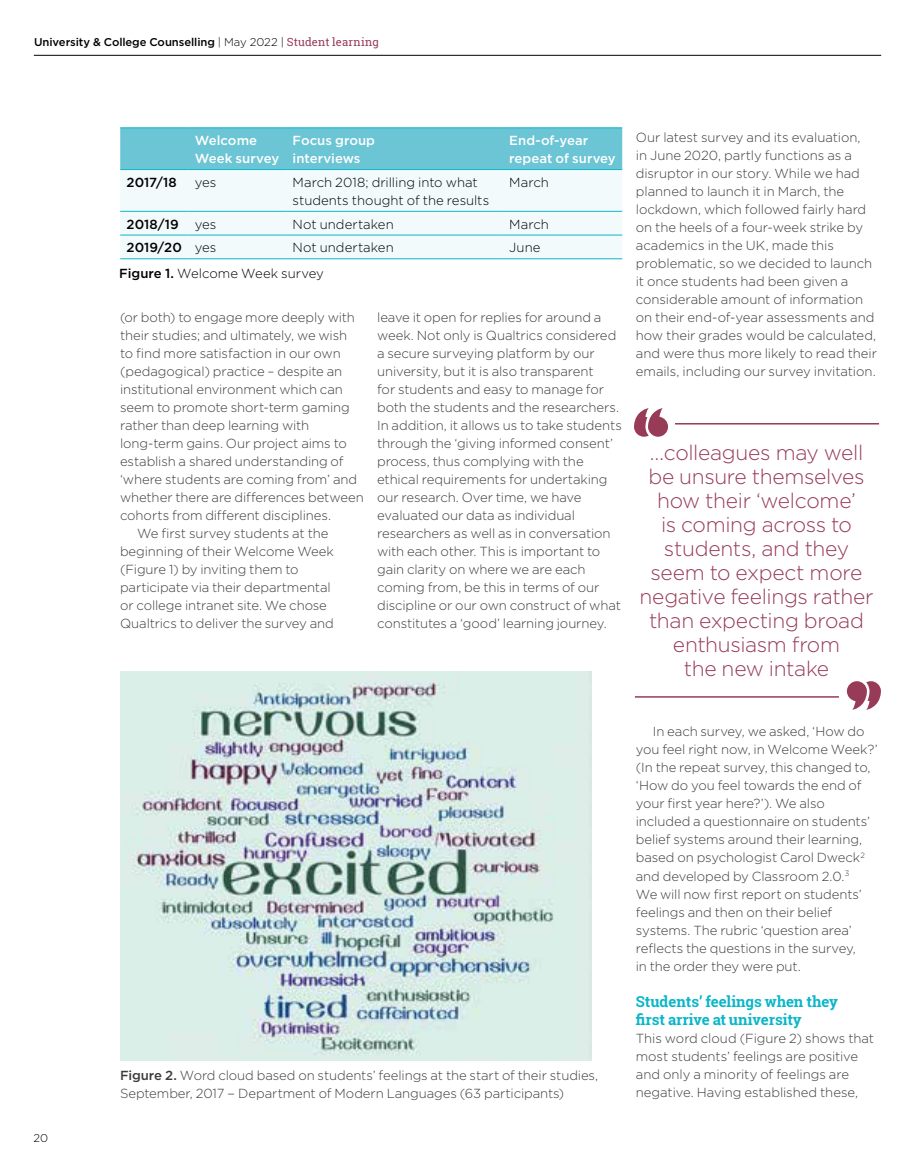
<style>
.page{position:relative;width:915px;height:1170px;background:#fff}
.page>*{position:absolute;margin:0;border:0;box-sizing:border-box;transform-origin:0 0}
.t1{font:300 21px/24px "Gotham";letter-spacing:-.015em;color:#973b57;text-align:center}
.t2{font:700 15px/18px "Roboto Slab";letter-spacing:-.005em;color:#0bb6c8}
.t3{font:300 13.2px/18px "Gotham";letter-spacing:-.005em;color:#3c3c3b}
.t4{font:300 13.2px/18px "Gotham";color:#000}
.t5{font:500 13.2px/18px "Gotham";letter-spacing:.005em;color:#fff}
.t6{font:500 13.2px "Gotham";letter-spacing:.005em;color:#000}
.t7{font:500 11.25px "Gotham";letter-spacing:-.005em;color:#000}
.t8{font:300 11.25px "Gotham";color:#000}
.s1{font-weight:300}
.s2{font-family:"Roboto Slab";font-weight:400;color:#973b57}
.s3{font-weight:500}
</style>
<div class="page">
<hr style="left:34px;top:55px;width:846px;height:1px;background:#000">
<img style="left:120px;top:671px;width:471px;height:389px">
<div style="left:120px;top:128px;width:502px;height:41px;background:#6bc5d4"></div>
<div style="left:120px;top:170px;width:502px;height:88px;background:#f3fafc"></div>
<hr style="left:120px;top:211px;width:68px;height:1px;background:#0bb6c8">
<hr style="left:188px;top:211px;width:98px;height:1px;background:#0bb6c8">
<hr style="left:286px;top:211px;width:216px;height:1px;background:#0bb6c8">
<hr style="left:502px;top:211px;width:120px;height:1px;background:#0bb6c8">
<hr style="left:120px;top:235px;width:68px;height:1px;background:#0bb6c8">
<hr style="left:188px;top:235px;width:98px;height:1px;background:#0bb6c8">
<hr style="left:286px;top:235px;width:216px;height:1px;background:#0bb6c8">
<hr style="left:502px;top:235px;width:120px;height:1px;background:#0bb6c8">
<hr style="left:120px;top:258px;width:68px;height:1px;background:#0bb6c8">
<hr style="left:188px;top:258px;width:98px;height:1px;background:#0bb6c8">
<hr style="left:286px;top:258px;width:216px;height:1px;background:#0bb6c8">
<hr style="left:502px;top:258px;width:120px;height:1px;background:#0bb6c8">
<hr style="left:120px;top:127px;width:68px;height:1px;background:#0bb6c8">
<hr style="left:188px;top:127px;width:98px;height:1px;background:#0bb6c8">
<hr style="left:286px;top:127px;width:216px;height:1px;background:#0bb6c8">
<hr style="left:502px;top:127px;width:120px;height:1px;background:#0bb6c8">
<hr style="left:120px;top:169px;width:68px;height:1px;background:#0bb6c8">
<hr style="left:188px;top:169px;width:98px;height:1px;background:#0bb6c8">
<hr style="left:286px;top:169px;width:216px;height:1px;background:#0bb6c8">
<hr style="left:502px;top:169px;width:120px;height:1px;background:#0bb6c8">
<svg style="left:634px;top:408px;width:33px;height:28px"></svg>
<hr style="left:674px;top:423px;width:204px;height:1px;background:#973b57">
<svg style="left:846px;top:681px;width:34px;height:28px"></svg>
<hr style="left:634px;top:696px;width:204px;height:1px;background:#973b57">
<p class="t7" style="left:34px;top:35px;width:346px">University &amp; College Counselling <span class="s1">| May 2022 |</span> <span class="s2">Student learning</span></p>
<p class="t8" style="left:34px;top:1131px;width:16px">20</p>
<p class="t5" style="left:195px;top:131px;width:86px">Welcome<br>Week survey</p>
<p class="t5" style="left:292px;top:131px;width:84px">Focus group interviews</p>
<p class="t5" style="left:509px;top:131px;width:108px">End-of-year repeat of survey</p>
<p class="t6" style="left:127px;top:175px;width:52px">2017/18</p>
<p class="t4" style="left:195px;top:173px;width:23px">yes</p>
<p class="t4" style="left:292px;top:173px;width:198px">March 2018; drilling into what students thought of the results</p>
<p class="t4" style="left:509px;top:173px;width:41px">March</p>
<p class="t6" style="left:127px;top:216px;width:91px">2018/19 <span class="s1">yes</span></p>
<p class="t4" style="left:292px;top:215px;width:103px">Not undertaken</p>
<p class="t4" style="left:509px;top:215px;width:41px">March</p>
<p class="t6" style="left:127px;top:240px;width:91px">2019/20 <span class="s1">yes</span></p>
<p class="t4" style="left:292px;top:238px;width:103px">Not undertaken</p>
<p class="t4" style="left:509px;top:238px;width:33px">June</p>
<p class="t4" style="left:119px;top:264px;width:206px"><span class="s3">Figure 1.</span> Welcome Week survey</p>
<p class="t3" style="left:120px;top:308px;width:236px">(or both) to engage more deeply with</p>
<p class="t3" style="left:120px;top:326px;width:228px">their studies; and ultimately, we wish</p>
<p class="t3" style="left:120px;top:344px;width:222px">to find more satisfaction in our own</p>
<p class="t3" style="left:120px;top:362px;width:224px">(pedagogical) practice – despite an</p>
<p class="t3" style="left:120px;top:380px;width:224px">institutional environment which can</p>
<p class="t3" style="left:120px;top:398px;width:231px">seem to promote short-term gaming</p>
<p class="t3" style="left:120px;top:416px;width:191px">rather than deep learning with</p>
<p class="t3" style="left:120px;top:434px;width:228px">long-term gains. Our project aims to</p>
<p class="t3" style="left:120px;top:452px;width:225px">establish a shared understanding of</p>
<p class="t3" style="left:120px;top:470px;width:239px">‘where students are coming from’ and</p>
<p class="t3" style="left:120px;top:488px;width:245px">whether there are differences between</p>
<p class="t3" style="left:120px;top:506px;width:212px">cohorts from different disciplines.</p>
<p class="t3" style="left:137px;top:524px;width:193px">We first survey students at the</p>
<p class="t3" style="left:120px;top:542px;width:215px">beginning of their Welcome Week</p>
<p class="t3" style="left:120px;top:560px;width:180px">(Figure 1) by inviting them to</p>
<p class="t3" style="left:120px;top:578px;width:212px">participate via their departmental</p>
<p class="t3" style="left:120px;top:596px;width:208px">or college intranet site. We chose</p>
<p class="t3" style="left:120px;top:614px;width:215px">Qualtrics to deliver the survey and</p>
<p class="t3" style="left:377px;top:308px;width:246px">leave it open for replies for around a week. Not only is Qualtrics considered a secure surveying platform by our university, but it is also transparent<br>for students and easy to manage for both the students and the researchers.<br>In addition, it allows us to take students through the ‘giving informed consent’ process, thus complying with the ethical requirements for undertaking our research. Over time, we have evaluated our data as individual researchers as well as in conversation with each other. This is important to gain clarity on where we are each coming from, be this in terms of our discipline or our own construct of what constitutes a ‘good’ learning journey.</p>
<p class="t3" style="left:635px;top:128px;width:242px">Our latest survey and its evaluation,<br>in June 2020, partly functions as a disruptor in our story. While we had planned to launch it in March, the lockdown, which followed fairly hard on the heels of a four-week strike by academics in the UK, made this problematic, so we decided to launch it once students had been given a considerable amount of information on their end-of-year assessments and how their grades would be calculated, and were thus more likely to read their emails, including our survey invitation.</p>
<h1 class="t1" style="left:639px;top:440px;width:235px">…colleagues may well be unsure themselves how their ‘welcome’<br>is coming across to students, and they seem to expect more negative feelings rather than expecting broad enthusiasm from<br>the new intake</h1>
<p class="t3" style="left:120px;top:1066px;width:479px"><span class="s3">Figure 2.</span> Word cloud based on students’ feelings at the start of their studies,<br>September, 2017 – Department of Modern Languages (63 participants)</p>
<p class="t3" style="left:635px;top:722px;width:243px;text-indent:17px">In each survey, we asked, ‘How do you feel right now, in Welcome Week?’ (In the repeat survey, this changed to, ‘How do you feel towards the end of your first year here?’). We also included a questionnaire on students’ belief systems around their learning, based on psychologist Carol Dweck<sup>2 </sup>and developed by Classroom 2.0.<sup>3<br></sup>We will now first report on students’ feelings and then on their belief systems. The rubric ‘question area’ reflects the questions in the survey,<br>in the order they were put.</p>
<p class="t2" style="left:635px;top:991px;width:204px">Students’ feelings when they first arrive at university</p>
<p class="t3" style="left:635px;top:1028px;width:240px">This word cloud (Figure 2) shows that most students’ feelings are positive and only a minority of feelings are negative. Having established these,</p>
</div>
